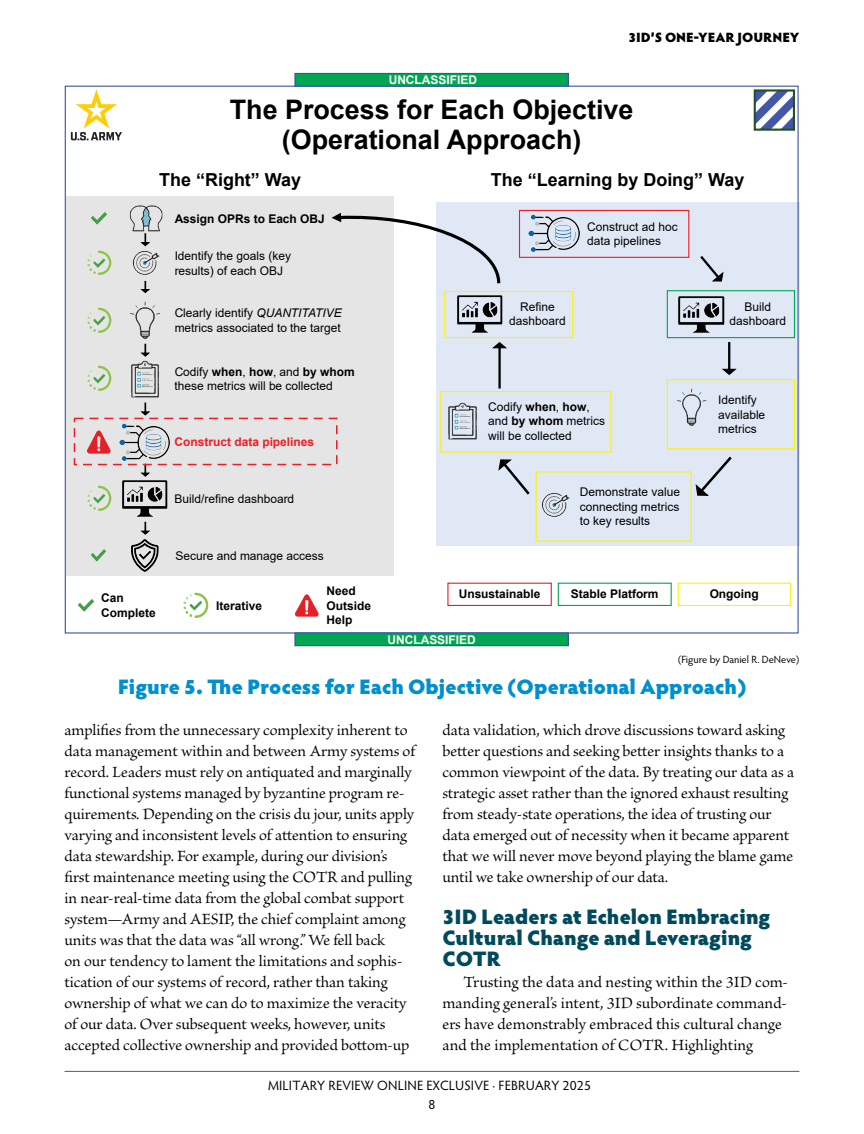
<style>
.page{position:relative;width:864px;height:1134px;background:#fff}
.page>*{position:absolute;margin:0;border:0;box-sizing:border-box;transform-origin:0 0}
.t1{font:700 26.85px/29.8px "Arial";color:#000;text-align:center}
.subhead__H3{font:900 21px/21px "Hypatia Sans Pro";color:#004a5d}
.figure-table-title{font:900 21px "Hypatia Sans Pro";letter-spacing:-.005em;color:#0090ce}
.t2{font:700 18px "Arial";color:#000}
.body{font:16.5px/21px "Brioso Pro";letter-spacing:-.005em;color:#000}
.t3{font:13.5px/19.5px "Hypatia Sans Pro";letter-spacing:.01em;color:#000;text-align:center}
.t4{font:900 13.5px "Hypatia Sans Pro";color:#000}
.t5{font:12px/14.4px "Arial";color:#000}
.t6{font:700 12px/14.4px "Arial";color:#000}
.t7{font:700 12px "Arial";color:#fff}
.t8{font:700 12px "Arial";color:#ed1d24}
.t9{font:10.5px "Hypatia Sans Pro";color:#000}
.s1{font-style:italic}
.s2{font-weight:700}
</style>
<div class="page">
<hr style="left:65px;top:1071px;width:734px;height:1px;background:#58595b">
<div style="left:66px;top:196px;width:328px;height:380px;background:#e6e5e5"></div>
<div style="left:436px;top:202px;width:363px;height:344px;background:#e1e8f5"></div>
<div style="left:295px;top:73px;width:273px;height:13px;background:#00a651"></div>
<div style="left:294px;top:73px;width:275px;height:14px;border:1px solid #3a53a4"></div>
<div style="left:295px;top:633px;width:273px;height:13px;background:#00a651"></div>
<div style="left:294px;top:632px;width:275px;height:14px;border:1px solid #3a53a4"></div>
<div style="left:519px;top:210px;width:170px;height:48px;border:1px solid #ed1d24"></div>
<div style="left:667px;top:290px;width:128px;height:48px;border:1px solid #00a651"></div>
<div style="left:667px;top:379px;width:128px;height:70px;border:1px solid #fff200"></div>
<div style="left:440px;top:391px;width:171px;height:62px;border:1px solid #fff200"></div>
<div style="left:444px;top:291px;width:129px;height:47px;border:1px solid #fff200"></div>
<svg style="left:700px;top:256px;width:24px;height:26px"></svg>
<svg style="left:722px;top:342px;width:15px;height:33px"></svg>
<svg style="left:492px;top:342px;width:15px;height:47px"></svg>
<svg style="left:498px;top:459px;width:32px;height:36px"></svg>
<svg style="left:695px;top:456px;width:37px;height:40px"></svg>
<svg style="left:332px;top:213px;width:168px;height:70px"></svg>
<img style="left:78px;top:599px;width:16px;height:13px">
<img style="left:183px;top:592px;width:26px;height:26px">
<img style="left:295px;top:594px;width:23px;height:23px">
<img style="left:87px;top:366px;width:25px;height:25px">
<img style="left:91px;top:212px;width:16px;height:13px">
<img style="left:87px;top:430px;width:24px;height:23px">
<img style="left:87px;top:307px;width:25px;height:26px">
<img style="left:87px;top:485px;width:25px;height:26px">
<img style="left:87px;top:251px;width:25px;height:24px">
<img style="left:91px;top:549px;width:15px;height:13px">
<img style="left:129px;top:205px;width:34px;height:27px">
<img style="left:130px;top:301px;width:31px;height:38px">
<img style="left:131px;top:360px;width:28px;height:38px">
<svg style="left:140px;top:233px;width:10px;height:14px"></svg>
<svg style="left:140px;top:281px;width:10px;height:13px"></svg>
<svg style="left:140px;top:344px;width:10px;height:13px"></svg>
<svg style="left:140px;top:402px;width:10px;height:14px"></svg>
<svg style="left:131px;top:522px;width:28px;height:50px"></svg>
<img style="left:676px;top:388px;width:31px;height:38px">
<img style="left:448px;top:402px;width:29px;height:38px">
<svg style="left:140px;top:465px;width:11px;height:12px"></svg>
<div style="left:74px;top:418px;width:264px;height:47px;border:1px dashed #ed1d24"></div>
<img style="left:122px;top:480px;width:46px;height:37px">
<img style="left:457px;top:295px;width:46px;height:38px">
<img style="left:678px;top:296px;width:47px;height:37px">
<img style="left:529px;top:215px;width:50px;height:37px">
<img style="left:119px;top:424px;width:51px;height:36px">
<img style="left:542px;top:493px;width:27px;height:24px">
<img style="left:132px;top:251px;width:28px;height:24px">
<div style="left:447px;top:583px;width:105px;height:23px;border:1px solid #ed1d24"></div>
<div style="left:558px;top:583px;width:114px;height:23px;border:1px solid #00a651"></div>
<div style="left:678px;top:583px;width:113px;height:23px;border:1px solid #fff200"></div>
<svg style="left:71px;top:89px;width:51px;height:51px"></svg>
<svg style="left:754px;top:89px;width:41px;height:42px"></svg>
<p class="t7" style="left:389px;top:72px;width:90px">UNCLASSIFIED</p>
<p class="t4" style="left:629px;top:27px;width:172px">3ID’S ONE-YEAR JOURNEY</p>
<p class="t1" style="left:230px;top:95px;width:405px">The Process for Each Objective (Operational Approach)</p>
<p class="t2" style="left:159px;top:167px;width:143px">The “Right” Way</p>
<p class="t2" style="left:491px;top:167px;width:255px">The “Learning by Doing” Way</p>
<p class="t6" style="left:175px;top:212px;width:152px">Assign OPRs to Each OBJ</p>
<p class="t5" style="left:175px;top:249px;width:118px">Identify the goals (key results) of each OBJ</p>
<p class="t5" style="left:175px;top:306px;width:169px">Clearly identify <span class="s1">QUANTITATIVE </span>metrics associated to the target</p>
<p class="t5" style="left:175px;top:364px;width:182px">Codify <span class="s2">when</span>, <span class="s2">how</span>, and <span class="s2">by whom </span>these metrics will be collected</p>
<p class="t8" style="left:175px;top:433px;width:141px">Construct data pipelines</p>
<p class="t5" style="left:175px;top:491px;width:121px">Build/refine dashboard</p>
<p class="t5" style="left:176px;top:548px;width:150px">Secure and manage access</p>
<p class="t6" style="left:101px;top:591px;width:56px">Can<br>Complete</p>
<p class="t6" style="left:216px;top:598px;width:47px">Iterative</p>
<p class="t6" style="left:327px;top:584px;width:46px">Need<br>Outside<br>Help</p>
<p class="t5" style="left:509px;top:299px;width:58px;text-align:center">Refine dashboard</p>
<p class="t5" style="left:587px;top:220px;width:92px">Construct ad hoc data pipelines</p>
<p class="t5" style="left:488px;top:400px;width:118px">Codify <span class="s2">when</span>, <span class="s2">how</span>, and <span class="s2">by whom</span> metrics will be collected</p>
<p class="t5" style="left:580px;top:485px;width:102px;text-align:justify">Demonstrate value connecting metrics to key results</p>
<p class="t5" style="left:730px;top:299px;width:58px;text-align:center">Build dashboard</p>
<p class="t5" style="left:718px;top:393px;width:49px">Identify available metrics</p>
<p class="t6" style="left:459px;top:587px;width:83px">Unsustainable</p>
<p class="t6" style="left:571px;top:587px;width:89px">Stable Platform</p>
<p class="t6" style="left:710px;top:587px;width:51px">Ongoing</p>
<p class="t7" style="left:388px;top:631px;width:90px">UNCLASSIFIED</p>
<p class="t9" style="left:678px;top:652px;width:123px">(Figure by Daniel R. DeNeve)</p>
<p class="figure-table-title" style="left:118px;top:671px;width:630px">Figure 5. The Process for Each Objective (Operational Approach)</p>
<p class="body" style="left:64px;top:720px;width:352px">amplifies from the unnecessary complexity inherent to data management within and between Army systems of record. Leaders must rely on antiquated and marginally functional systems managed by byzantine program re&shy;quirements. Depending on the crisis du jour, units apply varying and inconsistent levels of attention to ensuring data stewardship. For example, during our division’s first maintenance meeting using the COTR and pulling in near-real-time data from the global combat support system—Army and AESIP, the chief complaint among units was that the data was “all wrong.” We fell back<br>on our tendency to lament the limitations and sophis&shy;tication of our systems of record, rather than taking ownership of what we can do to maximize the veracity of our data. Over subsequent weeks, however, units accepted collective ownership and provided bottom-up</p>
<p class="body" style="left:442px;top:720px;width:353px">data validation, which drove discussions toward asking better questions and seeking better insights thanks to a common viewpoint of the data. By treating our data as a strategic asset rather than the ignored exhaust resulting from steady-state operations, the idea of trusting our data emerged out of necessity when it became apparent that we will never move beyond playing the blame game until we take ownership of our data.</p>
<h2 class="subhead__H3" style="left:442px;top:905px;width:329px">3ID Leaders at Echelon Embracing<br>Cultural Change and Leveraging<br>COTR</h2>
<p class="body" style="left:443px;top:972px;width:347px;text-indent:21px">Trusting the data and nesting within the 3ID com&shy;manding general’s intent, 3ID subordinate command&shy;ers have demonstrably embraced this cultural change and the implementation of COTR. Highlighting</p>
<p class="t3" style="left:268px;top:1075px;width:325px">MILITARY REVIEW ONLINE EXCLUSIVE · FEBRUARY 2025<br>8</p>
</div>
